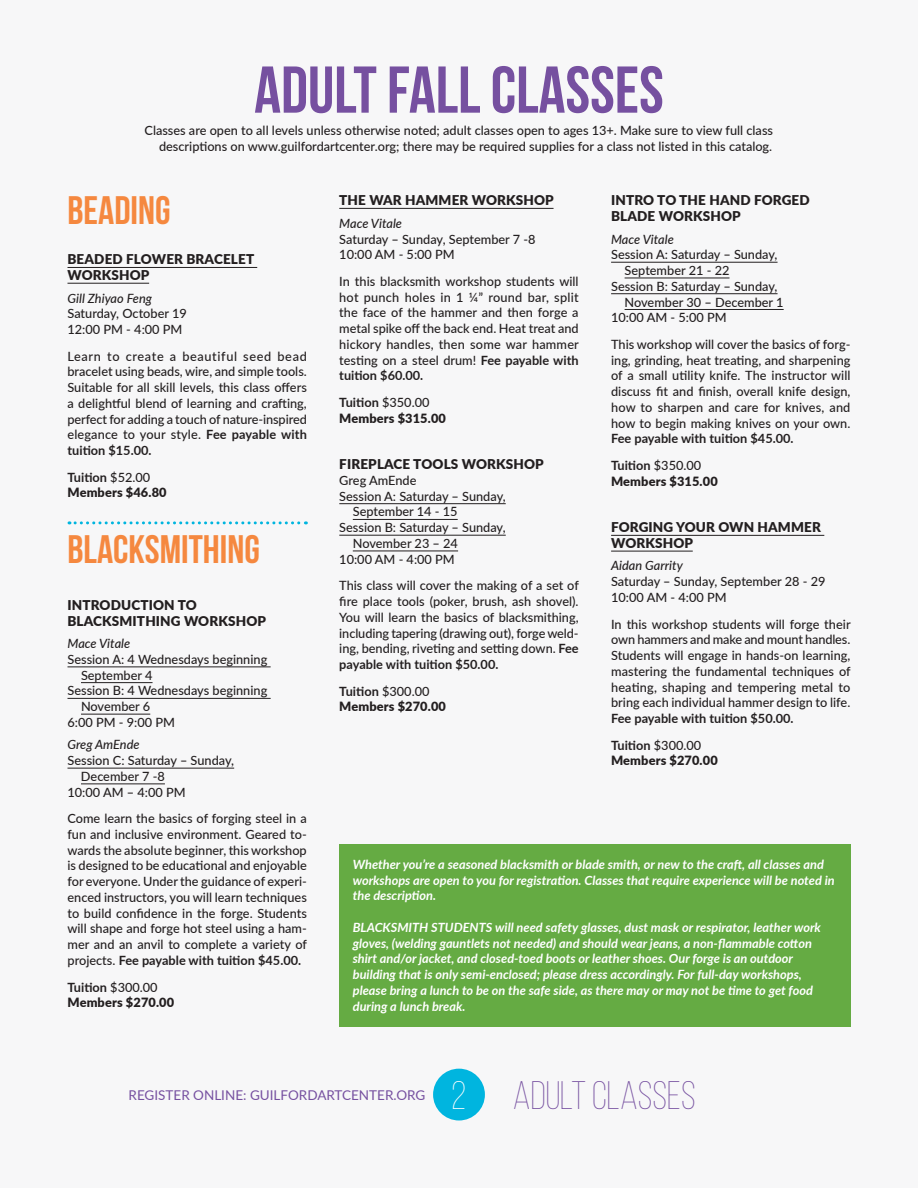
<style>
.page{position:relative;width:918px;height:1188px;background:#f7f7f8}
.page>*{position:absolute;margin:0;border:0;box-sizing:border-box;transform-origin:0 0}
.Category{font:700 66px "Bebas Neue";color:#7650a0}
.Category-2{font:700 39.75px "Bebas Neue";color:#f5883f}
.t1{font:300 39.75px "Bebas Neue";color:#7650a0}
.Class_Title{font:900 13.5px/15.8px "Lato";letter-spacing:.01em;color:#231f20}
.t2{font:13.5px "Lato";color:#7650a0}
.Class_Description{font:500 12.75px/15.8px "Lato";color:#231f20;text-align:justify}
.Class_DayTime{font:500 12.75px/15.8px "Lato";color:#231f20}
.Class_Description-2{font:italic 700 12.75px/15.8px "Lato";color:#fff}
.Class_Description-3{font:700 12.75px "Lato";color:#231f20}
.Member_Price{font:900 12.75px "Lato";letter-spacing:.01em;color:#231f20}
.Class_Instructor{font:italic 500 12.75px "Lato";color:#231f20}
.s1{font-weight:700}
.s2{font-weight:500}
.s3{color:#fff}
</style>
<div class="page">
<div style="left:433px;top:1069px;width:52px;height:51px;background:#00b5df;border-radius:50%"></div>
<hr style="left:339px;top:208px;width:215px;height:1px;background:#231f20">
<hr style="left:339px;top:503px;width:167px;height:1px;background:#231f20">
<hr style="left:353px;top:519px;width:105px;height:1px;background:#231f20">
<hr style="left:339px;top:535px;width:167px;height:1px;background:#231f20">
<hr style="left:353px;top:551px;width:105px;height:1px;background:#231f20">
<hr style="left:611px;top:262px;width:167px;height:1px;background:#231f20">
<hr style="left:625px;top:278px;width:105px;height:1px;background:#231f20">
<hr style="left:611px;top:293px;width:167px;height:1px;background:#231f20">
<hr style="left:625px;top:309px;width:159px;height:1px;background:#231f20">
<hr style="left:611px;top:535px;width:213px;height:1px;background:#231f20">
<hr style="left:611px;top:551px;width:82px;height:1px;background:#231f20">
<hr style="left:68px;top:267px;width:189px;height:1px;background:#231f20">
<hr style="left:68px;top:283px;width:81px;height:1px;background:#231f20">
<svg style="left:69px;top:521px;width:237px;height:3px"></svg>
<hr style="left:68px;top:667px;width:203px;height:1px;background:#231f20">
<hr style="left:81px;top:682px;width:72px;height:1px;background:#231f20">
<hr style="left:68px;top:698px;width:203px;height:1px;background:#231f20">
<hr style="left:81px;top:714px;width:69px;height:1px;background:#231f20">
<hr style="left:68px;top:768px;width:166px;height:1px;background:#231f20">
<hr style="left:81px;top:784px;width:84px;height:1px;background:#231f20">
<div style="left:339px;top:845px;width:511px;height:182px;background:#65ab43"></div>
<p class="Category" style="left:254px;top:54px;width:411px">ADULT FALL CLASSES</p>
<p class="Class_DayTime" style="left:145px;top:122px;width:630px;text-align:right">Classes are open to all levels unless otherwise noted; adult classes open to ages 13+. Make sure to view full class descriptions on www.guilfordartcenter.org; there may be required supplies for a class not listed in this catalog.</p>
<p class="Category-2" style="left:68px;top:189px;width:105px">BEADING</p>
<p class="Class_Title" style="left:68px;top:251px;width:188px">BEADED FLOWER BRACELET<br>WORKSHOP</p>
<p class="Class_Instructor" style="left:68px;top:289px;width:86px">Gill Zhiyao Feng</p>
<p class="Class_DayTime" style="left:68px;top:305px;width:121px">Saturday, October 19</p>
<p class="Class_DayTime" style="left:68px;top:321px;width:116px">12:00 PM - 4:00 PM</p>
<p class="Class_Description" style="left:68px;top:348px;width:241px">Learn to create a beautiful seed bead bracelet using beads, wire, and simple tools.<br>Suitable for all skill levels, this class offers a delightful blend of learning and crafting, perfect for adding a touch of nature-inspired elegance to your style. <span class="s1">Fee payable with tuition $15.00.</span></p>
<p class="Class_Description-3" style="left:68px;top:468px;width:84px">Tuition <span class="s2">$52.00</span></p>
<p class="Member_Price" style="left:68px;top:483px;width:101px">Members $46.80</p>
<p class="Category-2" style="left:68px;top:528px;width:194px">BLACKSMITHING</p>
<p class="Class_Title" style="left:68px;top:597px;width:200px">INTRODUCTION TO<br>BLACKSMITHING WORKSHOP</p>
<p class="Class_Instructor" style="left:68px;top:634px;width:64px">Mace Vitale</p>
<p class="Class_DayTime" style="left:81px;top:651px;width:188px;text-indent:-14px">Session A: 4 Wednesdays beginning<br>September 4</p>
<p class="Class_DayTime" style="left:81px;top:682px;width:188px;text-indent:-14px">Session B: 4 Wednesdays beginning<br>November 6</p>
<p class="Class_DayTime" style="left:68px;top:714px;width:109px">6:00 PM - 9:00 PM</p>
<p class="Class_Instructor" style="left:68px;top:736px;width:74px">Greg AmEnde</p>
<p class="Class_DayTime" style="left:81px;top:752px;width:155px;text-indent:-13px">Session C: Saturday – Sunday,<br>December 7 -8</p>
<p class="Class_DayTime" style="left:67px;top:784px;width:120px">10:00 AM – 4:00 PM</p>
<p class="Class_Description" style="left:67px;top:810px;width:241px">Come learn the basics of forging steel in a fun and inclusive environment. Geared to&shy;wards the absolute beginner, this workshop is designed to be educational and enjoyable for everyone. Under the guidance of experi&shy;enced instructors, you will learn techniques to build confidence in the forge. Students will shape and forge hot steel using a ham&shy;mer and an anvil to complete a variety of projects. <span class="s1">Fee payable with tuition $45.00.</span></p>
<p class="Class_Description-3" style="left:68px;top:977px;width:92px">Tuition <span class="s2">$300.00</span></p>
<p class="Member_Price" style="left:68px;top:993px;width:108px">Members $270.00</p>
<p class="Class_Title" style="left:339px;top:192px;width:216px">THE WAR HAMMER WORKSHOP</p>
<p class="Class_Instructor" style="left:339px;top:214px;width:64px">Mace Vitale</p>
<p class="Class_DayTime" style="left:339px;top:230px;width:198px">Saturday – Sunday, September 7 -8</p>
<p class="Class_DayTime" style="left:339px;top:246px;width:117px">10:00 AM - 5:00 PM</p>
<p class="Class_Description" style="left:339px;top:273px;width:241px">In this blacksmith workshop students will hot punch holes in 1 ¼” round bar, split the face of the hammer and then forge a metal spike off the back end. Heat treat and hickory handles, then some war hammer testing on a steel drum! <span class="s1">Fee payable with tuition $60.00.</span></p>
<p class="Class_Description-3" style="left:339px;top:393px;width:92px">Tuition <span class="s2">$350.00</span></p>
<p class="Member_Price" style="left:339px;top:408px;width:108px">Members $315.00</p>
<p class="Class_Title" style="left:339px;top:456px;width:206px">FIREPLACE TOOLS WORKSHOP</p>
<p class="Class_DayTime" style="left:339px;top:472px;width:79px">Greg AmEnde</p>
<p class="Class_DayTime" style="left:353px;top:488px;width:154px;text-indent:-14px">Session A: Saturday – Sunday,<br>September 14 - 15</p>
<p class="Class_DayTime" style="left:353px;top:519px;width:154px;text-indent:-13px">Session B: Saturday – Sunday,<br>November 23 – 24</p>
<p class="Class_DayTime" style="left:339px;top:551px;width:117px">10:00 AM - 4:00 PM</p>
<p class="Class_Description" style="left:339px;top:577px;width:241px">This class will cover the making of a set of fire place tools (poker, brush, ash shovel).<br>You will learn the basics of blacksmithing, including tapering (drawing out), forge weld&shy;ing, bending, riveting and setting down. <span class="s1">Fee payable with tuition $50.00.</span></p>
<p class="Class_Description-3" style="left:339px;top:682px;width:92px">Tuition <span class="s2">$300.00</span></p>
<p class="Member_Price" style="left:339px;top:697px;width:108px">Members $270.00</p>
<p class="Class_Title" style="left:611px;top:192px;width:200px">INTRO TO THE HAND FORGED<br>BLADE WORKSHOP</p>
<p class="Class_Instructor" style="left:611px;top:230px;width:64px">Mace Vitale</p>
<p class="Class_DayTime" style="left:625px;top:246px;width:154px;text-indent:-14px">Session A: Saturday – Sunday,<br>September 21 - 22</p>
<p class="Class_DayTime" style="left:625px;top:278px;width:161px;text-indent:-13px">Session B: Saturday – Sunday,<br>November 30 – December 1</p>
<p class="Class_DayTime" style="left:611px;top:309px;width:117px">10:00 AM - 5:00 PM</p>
<p class="Class_Description" style="left:611px;top:336px;width:241px">This workshop will cover the basics of forg&shy;ing, grinding, heat treating, and sharpening of a small utility knife. The instructor will discuss fit and finish, overall knife design, how to sharpen and care for knives, and how to begin making knives on your own.<br><span class="s1">Fee payable with tuition $45.00.</span></p>
<p class="Class_Description-3" style="left:611px;top:456px;width:92px">Tuition <span class="s2">$350.00</span></p>
<p class="Member_Price" style="left:611px;top:471px;width:108px">Members $315.00</p>
<p class="Class_Title" style="left:611px;top:519px;width:211px">FORGING YOUR OWN HAMMER<br>WORKSHOP</p>
<p class="Class_Instructor" style="left:611px;top:557px;width:73px">Aidan Garrity</p>
<p class="Class_DayTime" style="left:611px;top:573px;width:216px">Saturday – Sunday, September 28 - 29</p>
<p class="Class_DayTime" style="left:611px;top:589px;width:117px">10:00 AM - 4:00 PM</p>
<p class="Class_Description" style="left:611px;top:615px;width:241px">In this workshop students will forge their own hammers and make and mount handles.<br>Students will engage in hands-on learning, mastering the fundamental techniques of heating, shaping and tempering metal to bring each individual hammer design to life.<br><span class="s1">Fee payable with tuition $50.00.</span></p>
<p class="Class_Description-3" style="left:611px;top:736px;width:92px">Tuition <span class="s2">$300.00</span></p>
<p class="Member_Price" style="left:611px;top:751px;width:108px">Members $270.00</p>
<p class="Class_Description-2" style="left:353px;top:856px;width:483px">Whether you’re a seasoned blacksmith or blade smith, or new to the craft, all classes and workshops are open to you for registration. Classes that require experience will be noted in the description.</p>
<p class="Class_Description-2" style="left:353px;top:919px;width:470px">BLACKSMITH STUDENTS will need safety glasses, dust mask or respirator, leather work gloves, (welding gauntlets not needed) and should wear jeans, a non-flammable cotton shirt and/or jacket, and closed-toed boots or leather shoes. Our forge is an outdoor building that is only semi-enclosed; please dress accordingly. For full-day workshops, please bring a lunch to be on the safe side, as there may or may not be time to get food during a lunch break.</p>
<p class="t2" style="left:129px;top:1085px;width:298px">REGISTER ONLINE: GUILFORDARTCENTER.ORG</p>
<h2 class="t1" style="left:452px;top:1074px;width:246px"><span class="s3">2</span> ADULT CLASSES</h2>
</div>
